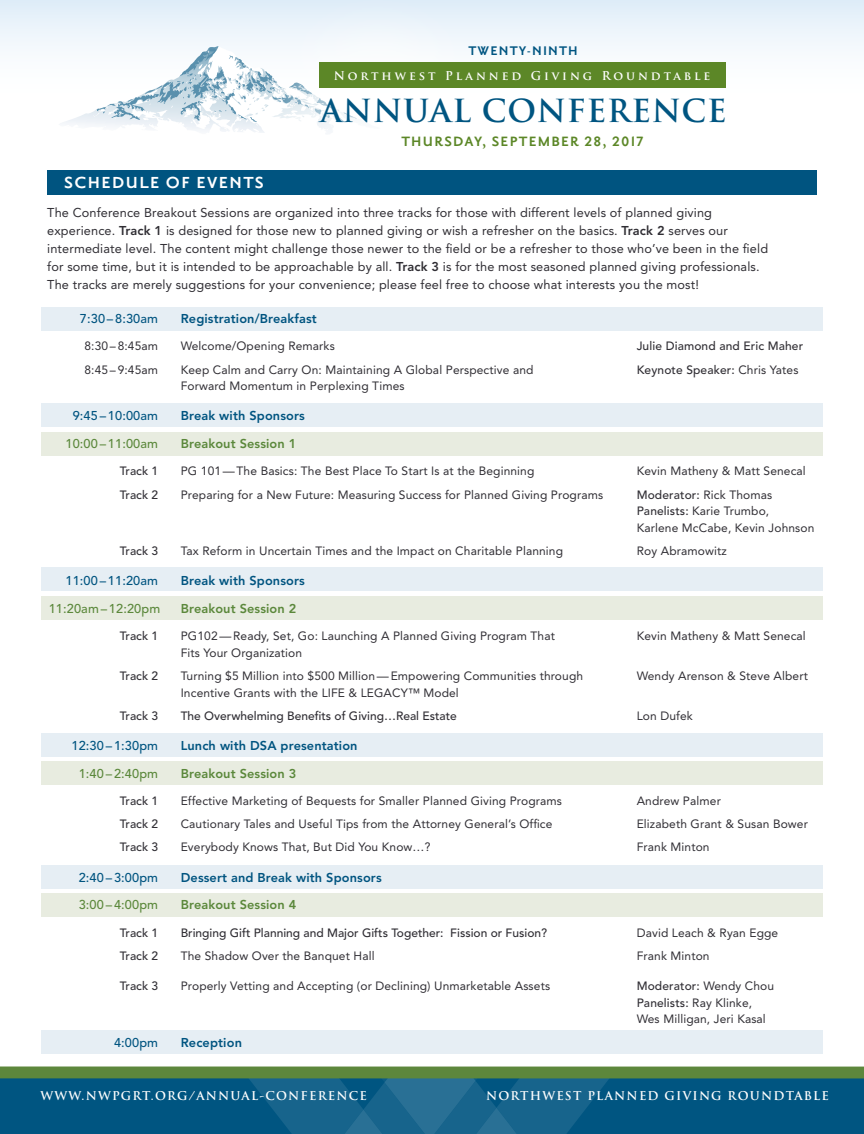
<style>
.page{position:relative;width:864px;height:1134px;background:#fff}
.page>*{position:absolute;margin:0;border:0;box-sizing:border-box;transform-origin:0 0}
.t1{font:700 30.9px "Trajan Pro";letter-spacing:.025em;color:#005581}
.t2{font:700 19.5px "Priori San";letter-spacing:.075em;color:#fff}
.t3{font:700 16.5px "Priori San";letter-spacing:.075em;color:#5c8727}
.t4{font:700 15.15px "Priori San";letter-spacing:.075em;color:#005581}
.Paragraph_Style_1{font:12.75px/18px "Avenir";letter-spacing:.01em;color:#302e34}
.t5{font:800 12.75px "Avenir";letter-spacing:.01em;color:#005480}
.t6{font:500 12.75px "Avenir";letter-spacing:.01em;color:#005480}
.t7{font:800 12.75px "Avenir";letter-spacing:.01em;color:#5b883b}
.t8{font:500 12.75px "Avenir";letter-spacing:.01em;color:#5b883b}
.t9{font:12px/16.6px "Avenir";letter-spacing:.01em;color:#302e34}
.t10{font:500 12px "Avenir";color:#302e34}
.t11{font:700 11.85px "Trajan Pro";letter-spacing:.1em;color:#fff}
.t12{font:700 11.85px "Trajan Pro";letter-spacing:.25em;color:#fff}
.s1{font-weight:800}
.s2{font-weight:400}
.s3{font-weight:500}
</style>
<div class="page">
<div style="left:0;top:0;width:864px;height:96px;background:linear-gradient(to bottom,#e1eef8,#fffffb)"></div>
<svg style="left:33px;top:46px;width:213px;height:86px"></svg>
<img style="left:246px;top:0;width:263px;height:133px">
<div style="left:320px;top:63px;width:406px;height:25px;background:#5c8727"></div>
<div style="left:0;top:1071px;width:864px;height:63px;background:#005581"></div>
<svg style="left:243px;top:1078px;width:371px;height:56px"></svg>
<div style="left:0;top:1067px;width:864px;height:11px;background:#5d873c"></div>
<div style="left:47px;top:170px;width:770px;height:25px;background:#005480"></div>
<div style="left:41px;top:733px;width:782px;height:23px;background:#e6eef4"></div>
<div style="left:41px;top:866px;width:782px;height:23px;background:#e6eef4"></div>
<div style="left:41px;top:1031px;width:782px;height:23px;background:#e6eef4"></div>
<div style="left:41px;top:432px;width:782px;height:24px;background:#e8ece0"></div>
<div style="left:41px;top:596px;width:782px;height:24px;background:#e8ece0"></div>
<div style="left:41px;top:761px;width:782px;height:24px;background:#e8ece0"></div>
<div style="left:41px;top:894px;width:782px;height:23px;background:#e8ece0"></div>
<div style="left:41px;top:307px;width:782px;height:23px;background:#e6eef4"></div>
<div style="left:41px;top:404px;width:782px;height:23px;background:#e6eef4"></div>
<div style="left:41px;top:568px;width:782px;height:23px;background:#e6eef4"></div>
<p class="t4" style="left:468px;top:42px;width:111px">TWENTY-NINTH</p>
<p class="t12" style="left:334px;top:68px;width:378px">Northwest Planned Giving Roundtable</p>
<h1 class="t1" style="left:321px;top:92px;width:408px">ANNUAL CONFERENCE</h1>
<p class="t2" style="left:64px;top:173px;width:201px">SCHEDULE OF EVENTS</p>
<h3 class="t3" style="left:401px;top:133px;width:244px">THURSDAY, SEPTEMBER 28, 2017</h3>
<p class="Paragraph_Style_1" style="left:47px;top:204px;width:722px">The Conference Breakout Sessions are organized into three tracks for those with different levels of planned giving experience. <span class="s1">Track 1</span> is designed for those new to planned giving or wish a refresher on the basics. <span class="s1">Track 2</span> serves our intermediate level. The content might challenge those newer to the field or be a refresher to those who’ve been in the field for some time, but it is intended to be approachable by all. <span class="s1">Track 3</span> is for the most seasoned planned giving professionals.<br>The tracks are merely suggestions for your convenience; please feel free to choose what interests you the most!</p>
<p class="t6" style="left:80px;top:311px;width:80px">7:30 – 8:30am</p>
<p class="t5" style="left:181px;top:311px;width:138px">Registration/Breakfast</p>
<p class="t9" style="left:84px;top:338px;width:75px">8:30 – 8:45am</p>
<p class="t9" style="left:181px;top:338px;width:156px">Welcome/Opening Remarks</p>
<p class="t10" style="left:637px;top:339px;width:168px">Julie Diamond and Eric Maher</p>
<p class="t9" style="left:84px;top:361px;width:75px">8:45 – 9:45am</p>
<p class="t9" style="left:181px;top:361px;width:354px">Keep Calm and Carry On: Maintaining A Global Perspective and</p>
<p class="t10" style="left:637px;top:362px;width:163px">Keynote Speaker: <span class="s2">Chris Yates</span></p>
<p class="t9" style="left:181px;top:378px;width:225px">Forward Momentum in Perplexing Times</p>
<p class="t6" style="left:73px;top:409px;width:87px">9:45 – 10:00am</p>
<p class="t5" style="left:181px;top:408px;width:126px">Break with Sponsors</p>
<p class="t8" style="left:65px;top:436px;width:94px">10:00 – 11:00am</p>
<p class="t7" style="left:181px;top:436px;width:117px">Breakout Session 1</p>
<p class="t10" style="left:120px;top:464px;width:40px">Track 1</p>
<p class="t9" style="left:181px;top:463px;width:355px">PG 101—The Basics: The Best Place To Start Is at the Beginning</p>
<p class="t9" style="left:637px;top:463px;width:171px">Kevin Matheny &amp; Matt Senecal</p>
<p class="t10" style="left:120px;top:487px;width:40px">Track 2</p>
<p class="t9" style="left:181px;top:486px;width:424px">Preparing for a New Future: Measuring Success for Planned Giving Programs</p>
<p class="t9" style="left:637px;top:486px;width:179px"><span class="s3">Moderator:</span> Rick Thomas<br><span class="s3">Panelists:</span> Karie Trumbo,<br>Karlene McCabe, Kevin Johnson</p>
<p class="t10" style="left:120px;top:544px;width:40px">Track 3</p>
<p class="t9" style="left:181px;top:543px;width:384px">Tax Reform in Uncertain Times and the Impact on Charitable Planning</p>
<p class="t9" style="left:637px;top:543px;width:92px">Roy Abramowitz</p>
<p class="t6" style="left:65px;top:573px;width:94px">11:00 – 11:20am</p>
<p class="t5" style="left:181px;top:573px;width:126px">Break with Sponsors</p>
<p class="t8" style="left:49px;top:601px;width:113px">11:20am – 12:20pm</p>
<p class="t7" style="left:181px;top:601px;width:117px">Breakout Session 2</p>
<p class="t10" style="left:120px;top:629px;width:40px">Track 1</p>
<p class="t9" style="left:181px;top:628px;width:376px">PG102—Ready, Set, Go: Launching A Planned Giving Program That</p>
<p class="t9" style="left:637px;top:628px;width:171px">Kevin Matheny &amp; Matt Senecal</p>
<p class="t9" style="left:181px;top:644px;width:123px">Fits Your Organization</p>
<p class="t10" style="left:120px;top:669px;width:40px">Track 2</p>
<p class="t9" style="left:181px;top:668px;width:404px">Turning $5 Million into $500 Million—Empowering Communities through</p>
<p class="t9" style="left:637px;top:668px;width:173px">Wendy Arenson &amp; Steve Albert</p>
<p class="t9" style="left:181px;top:684px;width:280px">Incentive Grants with the LIFE &amp; LEGACY™ Model</p>
<p class="t10" style="left:120px;top:709px;width:40px">Track 3</p>
<p class="t10" style="left:181px;top:709px;width:278px">The Overwhelming Benefits of Giving…Real Estate</p>
<p class="t9" style="left:637px;top:708px;width:58px">Lon Dufek</p>
<p class="t6" style="left:72px;top:738px;width:88px">12:30 – 1:30pm</p>
<p class="t5" style="left:181px;top:738px;width:178px">Lunch with DSA presentation</p>
<p class="t8" style="left:79px;top:766px;width:81px">1:40 – 2:40pm</p>
<p class="t7" style="left:181px;top:766px;width:117px">Breakout Session 3</p>
<p class="t10" style="left:120px;top:794px;width:40px">Track 1</p>
<p class="t9" style="left:181px;top:793px;width:383px">Effective Marketing of Bequests for Smaller Planned Giving Programs</p>
<p class="t9" style="left:637px;top:793px;width:86px">Andrew Palmer</p>
<p class="t10" style="left:120px;top:817px;width:40px">Track 2</p>
<p class="t9" style="left:181px;top:816px;width:373px">Cautionary Tales and Useful Tips from the Attorney General’s Office</p>
<p class="t9" style="left:637px;top:816px;width:173px">Elizabeth Grant &amp; Susan Bower</p>
<p class="t10" style="left:120px;top:840px;width:40px">Track 3</p>
<p class="t9" style="left:181px;top:839px;width:251px">Everybody Knows That, But Did You Know…?</p>
<p class="t9" style="left:637px;top:839px;width:74px">Frank Minton</p>
<p class="t6" style="left:79px;top:870px;width:81px">2:40 – 3:00pm</p>
<p class="t5" style="left:181px;top:870px;width:202px">Dessert and Break with Sponsors</p>
<p class="t8" style="left:79px;top:897px;width:81px">3:00 – 4:00pm</p>
<p class="t7" style="left:181px;top:897px;width:117px">Breakout Session 4</p>
<p class="t10" style="left:120px;top:926px;width:40px">Track 1</p>
<p class="t10" style="left:181px;top:926px;width:368px">Bringing Gift Planning and Major Gifts Together: Fission or Fusion?</p>
<p class="t9" style="left:637px;top:924px;width:143px">David Leach &amp; Ryan Egge</p>
<p class="t10" style="left:120px;top:949px;width:40px">Track 2</p>
<p class="t9" style="left:181px;top:947px;width:195px">The Shadow Over the Banquet Hall</p>
<p class="t9" style="left:637px;top:947px;width:74px">Frank Minton</p>
<p class="t10" style="left:120px;top:979px;width:40px">Track 3</p>
<p class="t9" style="left:181px;top:978px;width:371px">Properly Vetting and Accepting (or Declining) Unmarketable Assets</p>
<p class="t9" style="left:637px;top:978px;width:139px"><span class="s3">Moderator:</span> Wendy Chou<br><span class="s3">Panelists:</span> Ray Klinke,<br>Wes Milligan, Jeri Kasal</p>
<p class="t6" style="left:114px;top:1035px;width:46px">4:00pm</p>
<p class="t5" style="left:181px;top:1035px;width:63px">Reception</p>
<p class="t11" style="left:40px;top:1088px;width:328px">WWW.NWPGRT.ORG/ANNUAL-CONFERENCE</p>
<p class="t11" style="left:486px;top:1088px;width:344px">NORTHWEST PLANNED GIVING ROUNDTABLE</p>
</div>
